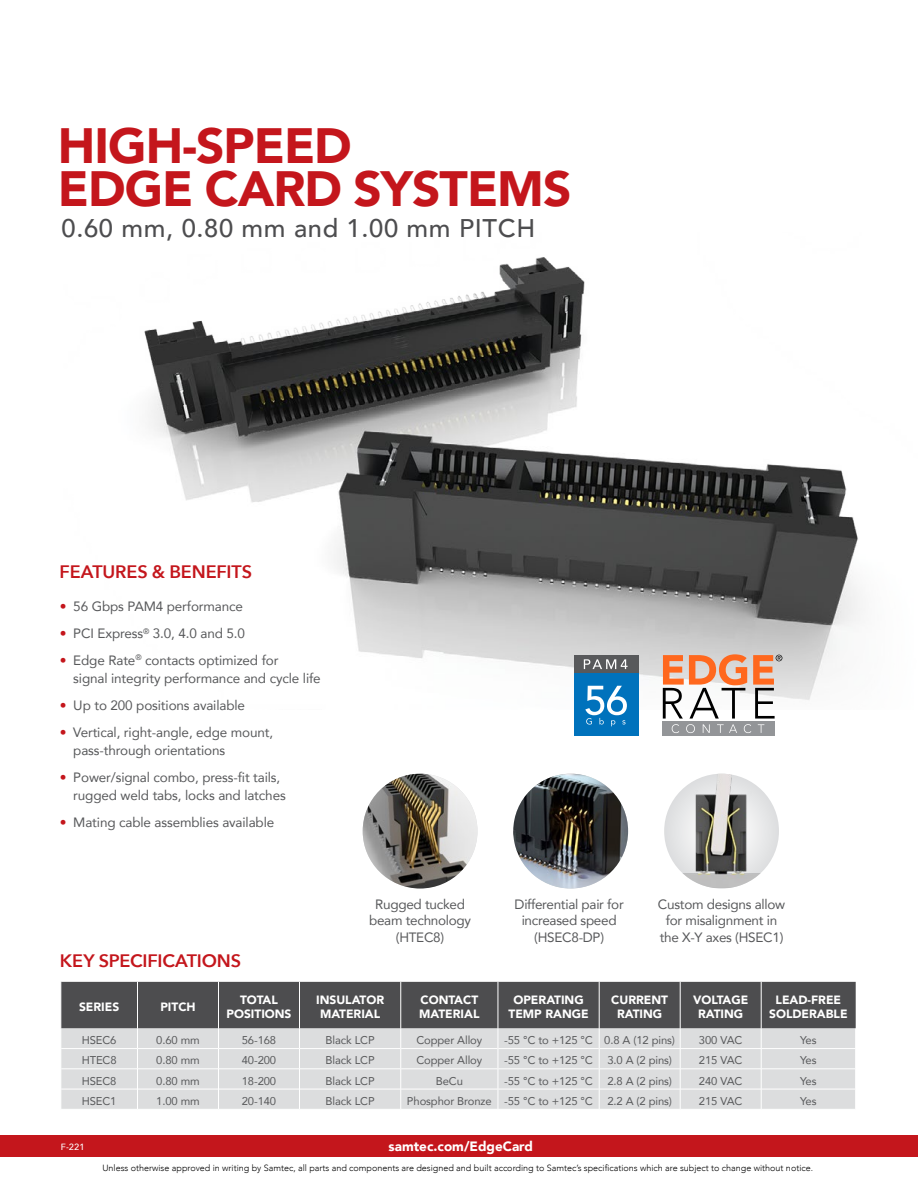
<style>
.page{position:relative;width:918px;height:1188px;background:#fff}
.page>*{position:absolute;margin:0;border:0;box-sizing:border-box;transform-origin:0 0}
.t1{font:900 49.5px/43.5px "Avenir";letter-spacing:-.02em;color:#c4161c}
.t2{font:500 25.5px "Avenir";letter-spacing:.025em;color:#4d4d4f}
.t3{font:600 18px "Avenir Next";letter-spacing:-.005em;color:#c4161c}
.t4{font:13.5px/16.5px "Avenir";letter-spacing:-.01em;color:#58595b}
.t5{font:900 13.5px "Avenir";color:#fff}
.t6{font:900 12px/14.4px "Avenir";color:#fff;text-align:center}
.t7{font:11.25px "Avenir";letter-spacing:-.01em;color:#58595b}
.t8{font:300 9px "Avenir";color:#000}
.t9{font:500 9px "Avenir Next";color:#fff}
.s1{font-family:"Avenir Next";color:#c4161c}
</style>
<div class="page">
<img style="left:144px;top:257px;width:718px;height:453px">
<div style="left:662px;top:721px;width:113px;height:15px;background:#939598"></div>
<svg style="left:663px;top:654px;width:119px;height:79px"></svg>
<div style="left:0;top:1135px;width:918px;height:22px;background:#c4161c"></div>
<div style="left:574px;top:674px;width:64px;height:62px;background:#0072bc"></div>
<div style="left:574px;top:655px;width:64px;height:18px;background:#58595b"></div>
<svg style="left:585px;top:686px;width:42px;height:40px"></svg>
<svg style="left:584px;top:659px;width:44px;height:10px"></svg>
<img style="left:363px;top:774px;width:114px;height:115px;border-radius:57px">
<img style="left:513px;top:774px;width:115px;height:115px;border-radius:57px">
<img style="left:664px;top:774px;width:115px;height:115px;border-radius:57px">
<svg style="left:60px;top:982px;width:796px;height:127px;background:#a9aaab"></svg>
<hr style="left:761px;top:982px;width:1px;height:47px;background:#fff">
<hr style="left:680px;top:982px;width:1px;height:47px;background:#fff">
<h1 class="t1" style="left:58px;top:123px;width:515px">HIGH-SPEED<br>EDGE CARD SYSTEMS</h1>
<h2 class="t2" style="left:62px;top:206px;width:475px">0.60 mm, 0.80 mm and 1.00 mm PITCH</h2>
<h3 class="t3" style="left:60px;top:557px;width:194px">FEATURES &amp; BENEFITS</h3>
<p class="t4" style="left:60px;top:598px;width:185px"><span class="s1">•</span> 56 Gbps PAM4 performance</p>
<p class="t4" style="left:60px;top:625px;width:187px"><span class="s1">•</span> PCI Express<sup>®</sup> 3.0, 4.0 and 5.0</p>
<p class="t4" style="left:73px;top:651px;width:249px;line-height:18px;text-indent:-14px"><span class="s1">•</span> Edge Rate<sup>®</sup> contacts optimized for<br>signal integrity performance and cycle life</p>
<p class="t4" style="left:60px;top:697px;width:187px"><span class="s1">•</span> Up to 200 positions available</p>
<p class="t4" style="left:73px;top:723px;width:201px;line-height:18px;text-indent:-14px"><span class="s1">•</span> Vertical, right-angle, edge mount, pass-through orientations</p>
<p class="t4" style="left:73px;top:768px;width:214px;line-height:18px;text-indent:-14px"><span class="s1">•</span> Power/signal combo, press-fit tails, rugged weld tabs, locks and latches</p>
<p class="t4" style="left:60px;top:813px;width:216px"><span class="s1">•</span> Mating cable assemblies available</p>
<h3 class="t3" style="left:60px;top:945px;width:183px">KEY SPECIFICATIONS</h3>
<p class="t4" style="left:369px;top:895px;width:104px;text-align:center">Rugged tucked beam technology (HTEC8)</p>
<p class="t4" style="left:515px;top:895px;width:111px;text-align:center">Differential pair for increased speed (HSEC8-DP)</p>
<p class="t4" style="left:658px;top:895px;width:129px;text-align:center">Custom designs allow for misalignment in the X-Y axes (HSEC1)</p>
<p class="t6" style="left:79px;top:999px;width:42px">SERIES</p>
<p class="t6" style="left:160px;top:999px;width:37px">PITCH</p>
<p class="t6" style="left:226px;top:992px;width:67px">TOTAL<br>POSITIONS</p>
<p class="t6" style="left:316px;top:992px;width:69px">INSULATOR<br>MATERIAL</p>
<p class="t6" style="left:419px;top:992px;width:62px;text-align:left">CONTACT<br>MATERIAL</p>
<p class="t6" style="left:508px;top:992px;width:82px">OPERATING<br>TEMP RANGE</p>
<p class="t6" style="left:611px;top:992px;width:58px">CURRENT<br>RATING</p>
<p class="t6" style="left:693px;top:992px;width:57px">VOLTAGE<br>RATING</p>
<p class="t6" style="left:769px;top:992px;width:80px">LEAD-FREE<br>SOLDERABLE</p>
<p class="t7" style="left:82px;top:1031px;width:36px">HSEC6</p>
<p class="t7" style="left:156px;top:1031px;width:45px">0.60 mm</p>
<p class="t7" style="left:242px;top:1031px;width:36px">56-168</p>
<p class="t7" style="left:326px;top:1031px;width:51px">Black LCP</p>
<p class="t7" style="left:416px;top:1031px;width:67px">Copper Alloy</p>
<p class="t7" style="left:504px;top:1031px;width:172px">-55 ℃ to +125 ℃ 0.8 A (12 pins)</p>
<p class="t7" style="left:699px;top:1031px;width:45px">300 VAC</p>
<p class="t7" style="left:800px;top:1031px;width:18px">Yes</p>
<p class="t7" style="left:82px;top:1051px;width:36px">HTEC8</p>
<p class="t7" style="left:156px;top:1051px;width:45px">0.80 mm</p>
<p class="t7" style="left:242px;top:1051px;width:36px">40-200</p>
<p class="t7" style="left:326px;top:1051px;width:51px">Black LCP</p>
<p class="t7" style="left:416px;top:1051px;width:67px">Copper Alloy</p>
<p class="t7" style="left:504px;top:1051px;width:90px">-55 ℃ to +125 ℃</p>
<p class="t7" style="left:607px;top:1051px;width:66px">3.0 A (2 pins)</p>
<p class="t7" style="left:699px;top:1051px;width:45px">215 VAC</p>
<p class="t7" style="left:800px;top:1051px;width:18px">Yes</p>
<p class="t7" style="left:82px;top:1072px;width:36px">HSEC8</p>
<p class="t7" style="left:156px;top:1072px;width:45px">0.80 mm</p>
<p class="t7" style="left:242px;top:1072px;width:36px">18-200</p>
<p class="t7" style="left:326px;top:1072px;width:51px">Black LCP</p>
<p class="t7" style="left:436px;top:1072px;width:29px">BeCu</p>
<p class="t7" style="left:504px;top:1072px;width:90px">-55 ℃ to +125 ℃</p>
<p class="t7" style="left:607px;top:1072px;width:66px">2.8 A (2 pins)</p>
<p class="t7" style="left:699px;top:1072px;width:45px">240 VAC</p>
<p class="t7" style="left:800px;top:1072px;width:18px">Yes</p>
<p class="t7" style="left:82px;top:1092px;width:36px">HSEC1</p>
<p class="t7" style="left:156px;top:1092px;width:45px">1.00 mm</p>
<p class="t7" style="left:242px;top:1092px;width:36px">20-140</p>
<p class="t7" style="left:326px;top:1092px;width:51px">Black LCP</p>
<p class="t7" style="left:407px;top:1092px;width:188px">Phosphor Bronze -55 ℃ to +125 ℃</p>
<p class="t7" style="left:607px;top:1092px;width:66px">2.2 A (2 pins)</p>
<p class="t7" style="left:699px;top:1092px;width:45px">215 VAC</p>
<p class="t7" style="left:800px;top:1092px;width:18px">Yes</p>
<p class="t9" style="left:61px;top:1139px;width:25px">F-221</p>
<p class="t5" style="left:389px;top:1135px;width:146px">samtec.com/EdgeCard</p>
<p class="t8" style="left:102px;top:1162px;width:712px">Unless otherwise approved in writing by Samtec, all parts and components are designed and built according to Samtec’s specifications which are subject to change without notice.</p>
</div>
